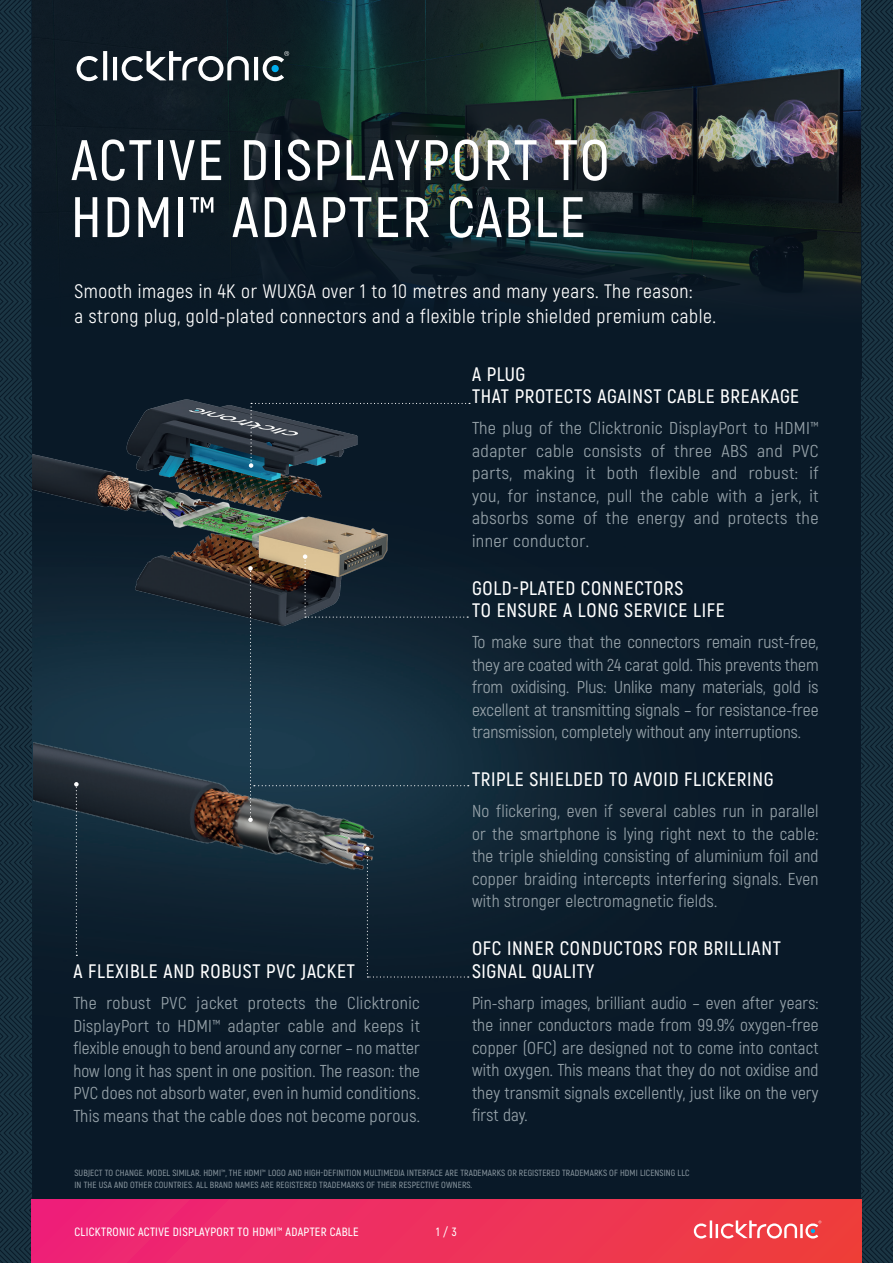
<style>
.page{position:relative;width:893px;height:1263px;background:#fff}
.page>*{position:absolute;margin:0;border:0;box-sizing:border-box;transform-origin:0 0}
.t1{font:600 57px/57px "Akrobat";letter-spacing:.035em;color:#fff}
.t2{font:600 19.5px/22.5px "Akrobat";letter-spacing:.035em;color:#fff}
.t3{font:19.5px/25.5px "Akrobat";letter-spacing:.03em;color:#fff}
.t4{font:17.25px/22.5px "Akrobat";letter-spacing:.015em;color:#97a3aa;text-align:justify}
.t5{font:17.25px/22.5px "Akrobat";letter-spacing:.015em;color:#97a3aa;text-align:justify;scale:1.05 1}
.t6{font:600 12px "Akrobat";letter-spacing:.025em;color:#fff}
.t7{font:600 9px/12px "Akrobat";letter-spacing:.01em;color:#85929b}
</style>
<div class="page">
<img style="left:32px;top:567px;width:829px;height:632px">
<div style="left:32px;top:379px;width:829px;height:188px;background:#091927"></div>
<img style="left:32px;top:399px;width:356px;height:252px">
<img style="left:33px;top:722px;width:352px;height:163px">
<svg style="left:0;top:0;width:32px;height:1263px;background:#152d3b"></svg>
<svg style="left:861px;top:0;width:32px;height:1263px;background:#162c3a"></svg>
<div style="left:32px;top:1199px;width:829px;height:64px;background:linear-gradient(to right,#ee227b,#ee403c)"></div>
<svg style="left:693px;top:1220px;width:128px;height:18px"></svg>
<img style="left:32px;top:0;width:829px;height:191px">
<div style="left:32px;top:191px;width:829px;height:188px;background:#091927"></div>
<svg style="left:75px;top:51px;width:214px;height:30px"></svg>
<svg style="left:249px;top:403px;width:221px;height:65px"></svg>
<svg style="left:365px;top:847px;width:104px;height:130px;background:#102331"></svg>
<svg style="left:74px;top:782px;width:5px;height:174px"></svg>
<svg style="left:248px;top:554px;width:221px;height:268px;background:#1d3340"></svg>
<h1 class="t1" style="left:71px;top:132px;width:540px">ACTIVE DISPLAYPORT TO<br>HDMI™ ADAPTER CABLE</h1>
<p class="t3" style="left:74px;top:278px;width:643px">Smooth images in 4K or WUXGA over 1 to 10 metres and many years. The reason:<br>a strong plug, gold-plated connectors and a flexible triple shielded premium cable.</p>
<p class="t2" style="left:73px;top:960px;width:283px">A FLEXIBLE AND ROBUST PVC JACKET</p>
<p class="t4" style="left:73px;top:992px;width:348px">The robust PVC jacket protects the Clicktronic DisplayPort to HDMI™ adapter cable and keeps it flexible enough to bend around any corner – no matter how long it has spent in one position. The reason: the PVC does not absorb water, even in humid conditions.<br>This means that the cable does not become porous.</p>
<p class="t2" style="left:472px;top:363px;width:329px">A PLUG<br>THAT PROTECTS AGAINST CABLE BREAKAGE</p>
<p class="t5" style="left:472px;top:417px;width:332px">The plug of the Clicktronic DisplayPort to HDMI™ adapter cable consists of three ABS and PVC parts, making it both flexible and robust: if you, for instance, pull the cable with a jerk, it absorbs some of the energy and protects the inner conductor.</p>
<p class="t2" style="left:472px;top:577px;width:254px">GOLD-PLATED CONNECTORS<br>TO ENSURE A LONG SERVICE LIFE</p>
<p class="t4" style="left:472px;top:631px;width:348px">To make sure that the connectors remain rust-free, they are coated with 24 carat gold. This prevents them from oxidising. Plus: Unlike many materials, gold is excellent at transmitting signals – for resistance-free transmission, completely without any interruptions.</p>
<p class="t2" style="left:472px;top:768px;width:303px">TRIPLE SHIELDED TO AVOID FLICKERING</p>
<p class="t4" style="left:472px;top:800px;width:348px">No flickering, even if several cables run in parallel or the smartphone is lying right next to the cable: the triple shielding consisting of aluminium foil and copper braiding intercepts interfering signals. Even with stronger electromagnetic fields.</p>
<p class="t2" style="left:472px;top:937px;width:310px">OFC INNER CONDUCTORS FOR BRILLIANT<br>SIGNAL QUALITY</p>
<p class="t4" style="left:472px;top:992px;width:348px">Pin-sharp images, brilliant audio – even after years: the inner conductors made from 99.9% oxygen-free copper (OFC) are designed not to come into contact with oxygen. This means that they do not oxidise and they transmit signals excellently, just like on the very first day.</p>
<p class="t7" style="left:74px;top:1166px;width:617px">SUBJECT TO CHANGE. MODEL SIMILAR. HDMI™, THE HDMI™ LOGO AND HIGH-DEFINITION MULTIMEDIA INTERFACE ARE TRADEMARKS OR REGISTERED TRADEMARKS OF HDMI LICENSING LLC<br>IN THE USA AND OTHER COUNTRIES. ALL BRAND NAMES ARE REGISTERED TRADEMARKS OF THEIR RESPECTIVE OWNERS.</p>
<p class="t6" style="left:74px;top:1224px;width:286px">CLICKTRONIC ACTIVE DISPLAYPORT TO HDMI™ ADAPTER CABLE</p>
<p class="t6" style="left:436px;top:1224px;width:22px">1 / 3</p>
</div>
